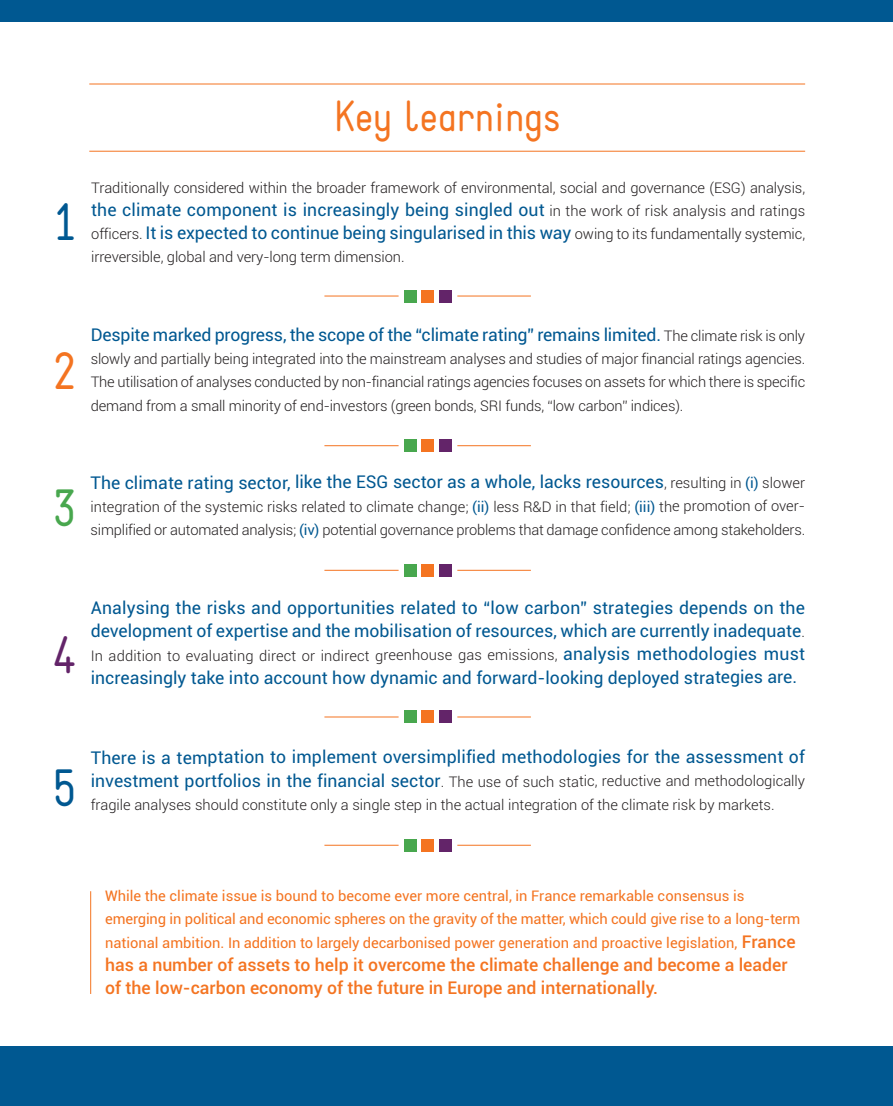
<style>
.page{position:relative;width:893px;height:1106px;background:#fff}
.page>*{position:absolute;margin:0;border:0;box-sizing:border-box;transform-origin:0 0}
.t1{font:51.45px "Static";color:#005891}
.t2{font:51.45px "Static";color:#f47421}
.t3{font:51.45px "Static";color:#48a74e}
.t4{font:51.45px "Static";color:#632469}
.t5{font:42.6px "Static";color:#f47421}
.t6{font:17.7px/23.2px "Roboto";color:#005891}
.t7{font:500 17.7px/23.1px "Roboto";color:#f47421}
.t8{font:300 14.7px/23.2px "Roboto";letter-spacing:-.005em;color:#231f20}
.t9{font:14.7px/23.1px "Roboto";color:#f47421}
.s1{font-weight:300;font-size:14.7px;color:#231f20}
.s2{font-size:14.7px}
.s3{font-weight:400;color:#005891}
.s4{font-weight:400;font-size:17.7px;color:#005891}
.s5{font-weight:500;font-size:17.7px}
</style>
<div class="page">
<div style="left:0;top:1046px;width:893px;height:60px;background:#005891"></div>
<div style="left:0;top:0;width:893px;height:21px;background:#005891"></div>
<hr style="left:89px;top:84px;width:716px;height:1px;background:#f47421">
<hr style="left:89px;top:151px;width:716px;height:1px;background:#f47421">
<div style="left:404px;top:290px;width:13px;height:12px;background:#48a74e"></div>
<div style="left:422px;top:290px;width:12px;height:12px;background:#f47421"></div>
<div style="left:439px;top:290px;width:12px;height:12px;background:#632469"></div>
<hr style="left:324px;top:296px;width:75px;height:1px;background:#f47421">
<hr style="left:457px;top:296px;width:74px;height:1px;background:#f47421">
<div style="left:404px;top:439px;width:13px;height:13px;background:#48a74e"></div>
<div style="left:422px;top:439px;width:12px;height:13px;background:#f47421"></div>
<div style="left:439px;top:439px;width:12px;height:13px;background:#632469"></div>
<hr style="left:324px;top:445px;width:75px;height:1px;background:#f47421">
<hr style="left:457px;top:445px;width:74px;height:1px;background:#f47421">
<div style="left:404px;top:564px;width:13px;height:12px;background:#48a74e"></div>
<div style="left:422px;top:564px;width:12px;height:12px;background:#f47421"></div>
<div style="left:439px;top:564px;width:12px;height:12px;background:#632469"></div>
<hr style="left:324px;top:570px;width:75px;height:1px;background:#f47421">
<hr style="left:457px;top:570px;width:74px;height:1px;background:#f47421">
<div style="left:404px;top:711px;width:13px;height:12px;background:#48a74e"></div>
<div style="left:422px;top:711px;width:12px;height:12px;background:#f47421"></div>
<div style="left:439px;top:711px;width:12px;height:12px;background:#632469"></div>
<hr style="left:324px;top:716px;width:75px;height:1px;background:#f47421">
<hr style="left:457px;top:716px;width:74px;height:1px;background:#f47421">
<div style="left:404px;top:839px;width:13px;height:12px;background:#48a74e"></div>
<div style="left:422px;top:839px;width:12px;height:12px;background:#f47421"></div>
<div style="left:439px;top:839px;width:12px;height:12px;background:#632469"></div>
<hr style="left:324px;top:845px;width:75px;height:1px;background:#f47421">
<hr style="left:457px;top:845px;width:74px;height:1px;background:#f47421">
<hr style="left:90px;top:891px;width:1px;height:103px;background:#f47421">
<h1 class="t1" style="left:53px;top:203px;width:25px">1</h1>
<h2 class="t5" style="left:334px;top:100px;width:228px">Key learnings</h2>
<p class="t8" style="left:91px;top:177px;width:715px">Traditionally considered within the broader framework of environmental, social and governance (ESG) analysis,</p>
<p class="t6" style="left:91px;top:199px;width:715px">the climate component is increasingly being singled out <span class="s1">in the work of risk analysis and ratings officers.</span> It is expected to continue being singularised in this way <span class="s1">owing to its fundamentally systemic,</span></p>
<p class="t8" style="left:91px;top:247px;width:315px">irreversible, global and very-long term dimension.</p>
<h1 class="t2" style="left:53px;top:352px;width:25px">2</h1>
<p class="t6" style="left:91px;top:324px;width:716px">Despite marked progress, the scope of the “climate rating” remains limited. <span class="s1">The climate risk is only</span></p>
<p class="t8" style="left:91px;top:348px;width:716px;text-align:justify">slowly and partially being integrated into the mainstream analyses and studies of major financial ratings agencies.<br>The utilisation of analyses conducted by non-financial ratings agencies focuses on assets for which there is specific demand from a small minority of end-investors (green bonds, SRI funds, “low carbon” indices).</p>
<h1 class="t3" style="left:53px;top:488px;width:25px">3</h1>
<p class="t6" style="left:91px;top:472px;width:716px">The climate rating sector, like the ESG sector as a whole, lacks resources<span class="s1">, resulting in</span> <span class="s2">(i)</span> <span class="s1">slower</span></p>
<p class="t8" style="left:91px;top:496px;width:716px">integration of the systemic risks related to climate change; <span class="s3">(ii)</span> less R&amp;D in that field; <span class="s3">(iii)</span> the promotion of over&shy;simplified or automated analysis; <span class="s3">(iv)</span> potential governance problems that damage confidence among stakeholders.</p>
<h1 class="t4" style="left:53px;top:636px;width:25px">4</h1>
<p class="t6" style="left:91px;top:597px;width:716px">Analysing the risks and opportunities related to “low carbon” strategies depends on the development of expertise and the mobilisation of resources, which are currently inadequate<span class="s1">.</span></p>
<p class="t8" style="left:91px;top:645px;width:716px">In addition to evaluating direct or indirect greenhouse gas emissions, <span class="s4">analysis methodologies must</span></p>
<p class="t6" style="left:91px;top:667px;width:708px">increasingly take into account how dynamic and forward-looking deployed strategies are.</p>
<h1 class="t1" style="left:53px;top:769px;width:25px">5</h1>
<p class="t6" style="left:91px;top:747px;width:716px">There is a temptation to implement oversimplified methodologies for the assessment of</p>
<p class="t8" style="left:91px;top:770px;width:716px"><span class="s4">investment portfolios in the financial sector</span>. The use of such static, reductive and methodologically fragile analyses should constitute only a single step in the actual integration of the climate risk by markets.</p>
<p class="t9" style="left:105px;top:885px;width:697px">While the climate issue is bound to become ever more central, in France remarkable consensus is emerging in political and economic spheres on the gravity of the matter, which could give rise to a long-term national ambition. In addition to largely decarbonised power generation and proactive legislation, <span class="s5">France</span></p>
<p class="t7" style="left:105px;top:954px;width:684px">has a number of assets to help it overcome the climate challenge and become a leader of the low-carbon economy of the future in Europe and internationally.</p>
</div>
